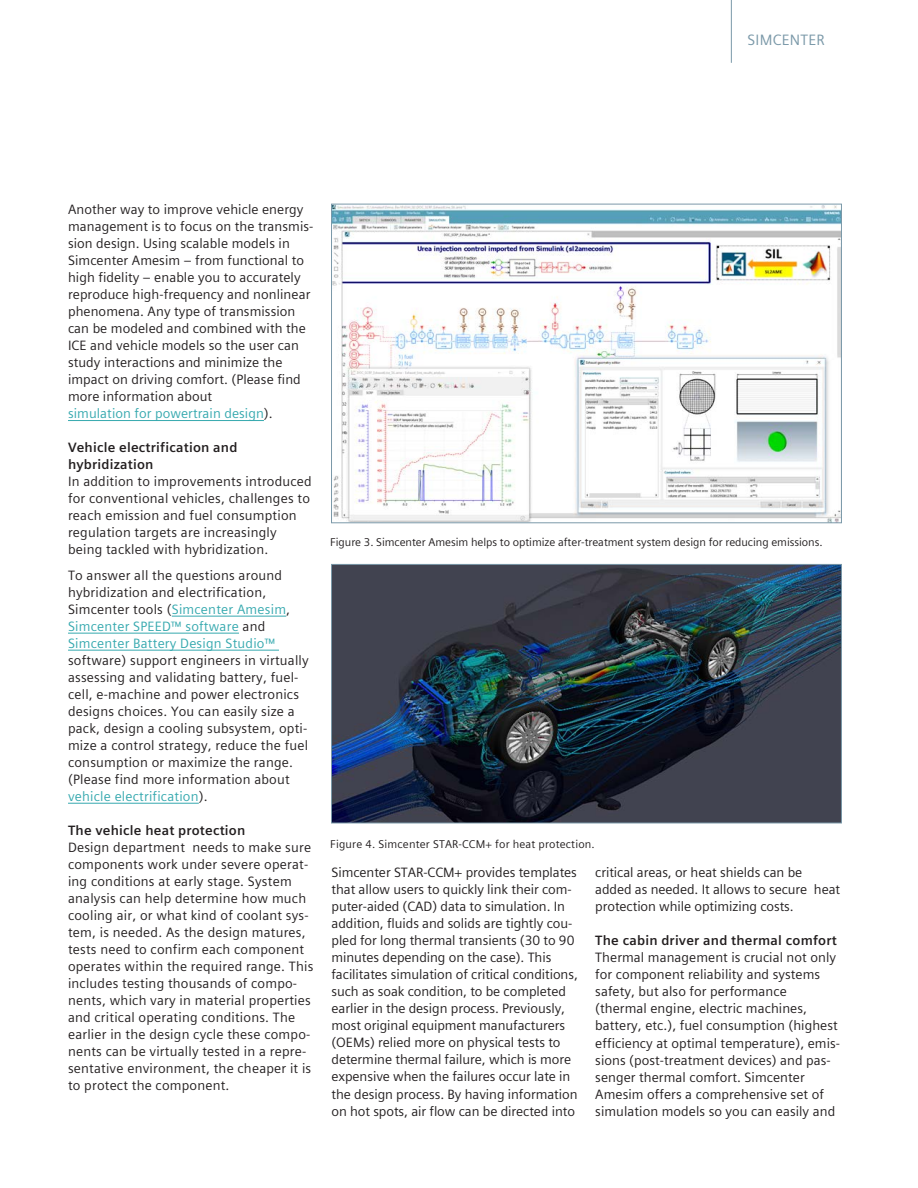
<style>
.page{position:relative;width:918px;height:1188px;background:#fff}
.page>*{position:absolute;margin:0;border:0;box-sizing:border-box;transform-origin:0 0}
.Product_tab___10pt_0{font:15px "Siemens Sans Global";letter-spacing:.015em;color:#7b99a9}
.Body_Text_Blk__9pt_4{font:13.5px/17px "Siemens Sans Global";letter-spacing:.005em;color:#231f20}
.Body_Subhead_Blk__9p{font:700 13.5px/17px "Siemens Sans Global";letter-spacing:.015em;color:#231f20}
.Caption__7_5pt_130{font:11.25px "Siemens Sans Global";letter-spacing:-.005em;color:#231f20}
.Caption__7_5pt_130-2{font:11.25px "Siemens Sans Global";letter-spacing:.015em;color:#231f20}
.s1{color:#36a9af}
</style>
<div class="page">
<img style="left:333px;top:206px;width:507px;height:315px">
<div style="left:331px;top:204px;width:511px;height:319px;border:1px solid #7b99a9"></div>
<img style="left:333px;top:566px;width:507px;height:255px">
<div style="left:331px;top:564px;width:511px;height:259px;border:1px solid #7b99a9"></div>
<hr style="left:731px;top:0;width:1px;height:63px;background:#7b99a9">
<hr style="left:68px;top:420px;width:196px;height:1px;background:#36a9af">
<hr style="left:172px;top:616px;width:114px;height:1px;background:#36a9af">
<hr style="left:68px;top:633px;width:171px;height:1px;background:#36a9af">
<hr style="left:68px;top:650px;width:211px;height:1px;background:#36a9af">
<hr style="left:68px;top:803px;width:131px;height:1px;background:#36a9af">
<p class="Product_tab___10pt_0" style="left:748px;top:29px;width:79px">SIMCENTER</p>
<p class="Body_Text_Blk__9pt_4" style="left:68px;top:201px;width:247px">Another way to improve vehicle energy management is to focus on the transmis&shy;sion design. Using scalable models in Simcenter Amesim – from functional to high fidelity – enable you to accurately reproduce high-frequency and nonlinear phenomena. Any type of transmission can be modeled and combined with the ICE and vehicle models so the user can study interactions and minimize the impact on driving comfort. (Please find more information about<br><span class="s1">simulation for powertrain design</span>).</p>
<p class="Body_Subhead_Blk__9p" style="left:68px;top:439px;width:171px">Vehicle electrification and hybridization</p>
<p class="Body_Text_Blk__9pt_4" style="left:68px;top:473px;width:245px">In addition to improvements introduced for conventional vehicles, challenges to reach emission and fuel consumption regulation targets are increasingly being tackled with hybridization.</p>
<p class="Body_Text_Blk__9pt_4" style="left:68px;top:567px;width:242px">To answer all the questions around hybridization and electrification, Simcenter tools (<span class="s1">Simcenter Amesim</span>, <span class="s1">Simcenter SPEED™ software</span> and <span class="s1">Simcenter Battery Design Studio™ </span>software) support engineers in virtually assessing and validating battery, fuel&shy;cell, e-machine and power electronics designs choices. You can easily size a pack, design a cooling subsystem, opti&shy;mize a control strategy, reduce the fuel consumption or maximize the range. (Please find more information about <span class="s1">vehicle electrification</span>).</p>
<p class="Body_Subhead_Blk__9p" style="left:68px;top:822px;width:179px">The vehicle heat protection</p>
<p class="Body_Text_Blk__9pt_4" style="left:68px;top:839px;width:247px">Design department needs to make sure components work under severe operat&shy;ing conditions at early stage. System analysis can help determine how much cooling air, or what kind of coolant sys&shy;tem, is needed. As the design matures, tests need to confirm each component operates within the required range. This includes testing thousands of compo&shy;nents, which vary in material properties and critical operating conditions. The earlier in the design cycle these compo&shy;nents can be virtually tested in a repre&shy;sentative environment, the cheaper it is to protect the component.</p>
<p class="Caption__7_5pt_130" style="left:330px;top:534px;width:494px">Figure 3. Simcenter Amesim helps to optimize after-treatment system design for reducing emissions.</p>
<p class="Caption__7_5pt_130-2" style="left:330px;top:836px;width:266px">Figure 4. Simcenter STAR-CCM+ for heat protection.</p>
<p class="Body_Text_Blk__9pt_4" style="left:332px;top:864px;width:248px">Simcenter STAR-CCM+ provides templates that allow users to quickly link their com&shy;puter-aided (CAD) data to simulation. In addition, fluids and solids are tightly cou&shy;pled for long thermal transients (30 to 90 minutes depending on the case). This facilitates simulation of critical conditions, such as soak condition, to be completed earlier in the design process. Previously, most original equipment manufacturers (OEMs) relied more on physical tests to determine thermal failure, which is more expensive when the failures occur late in the design process. By having information on hot spots, air flow can be directed into</p>
<p class="Body_Text_Blk__9pt_4" style="left:595px;top:864px;width:246px">critical areas, or heat shields can be added as needed. It allows to secure heat protection while optimizing costs.</p>
<p class="Body_Subhead_Blk__9p" style="left:595px;top:932px;width:243px">The cabin driver and thermal comfort</p>
<p class="Body_Text_Blk__9pt_4" style="left:595px;top:949px;width:246px">Thermal management is crucial not only for component reliability and systems safety, but also for performance (thermal engine, electric machines, battery, etc.), fuel consumption (highest efficiency at optimal temperature), emis&shy;sions (post-treatment devices) and pas&shy;senger thermal comfort. Simcenter Amesim offers a comprehensive set of simulation models so you can easily and</p>
</div>
